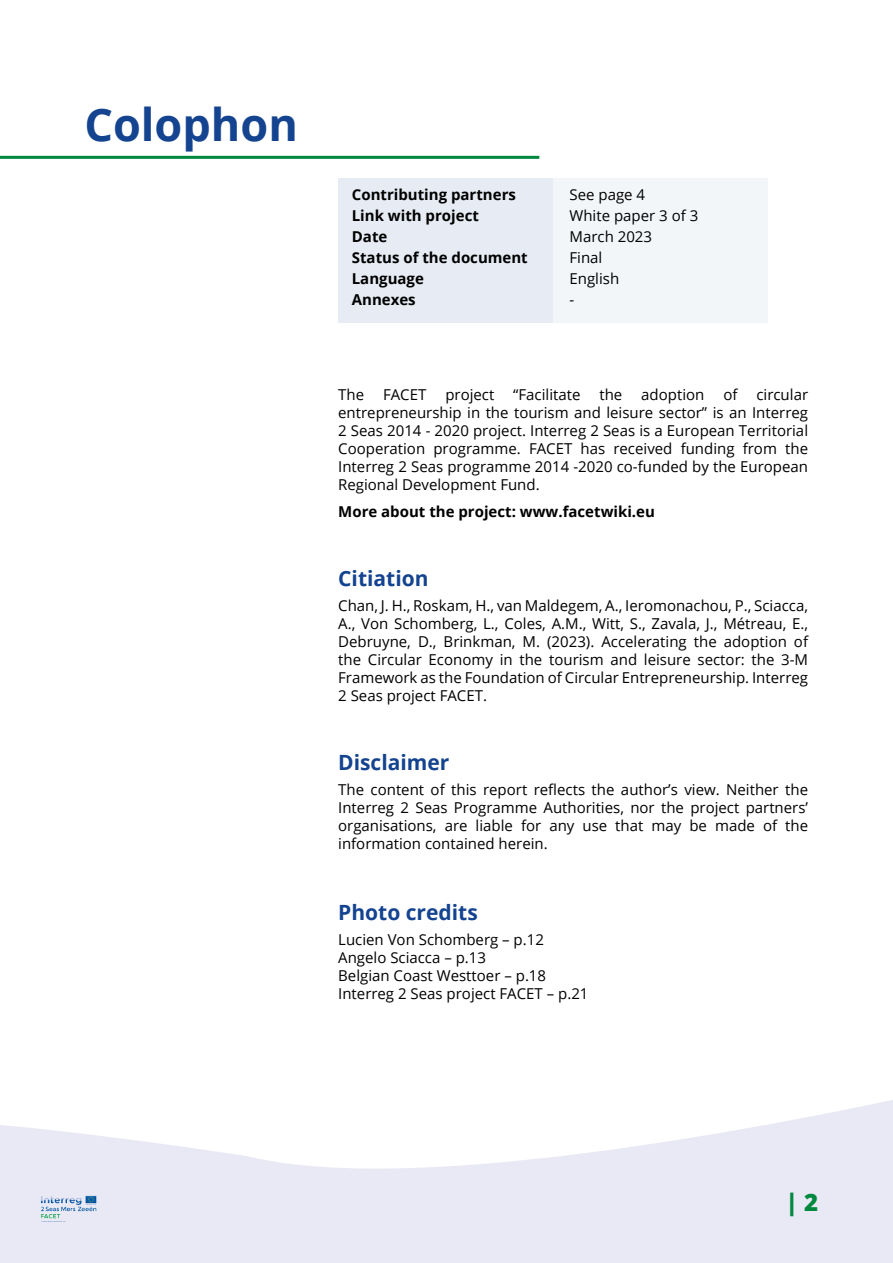
<style>
.page{position:relative;width:893px;height:1263px;background:#fff}
.page>*{position:absolute;margin:0;border:0;box-sizing:border-box;transform-origin:0 0}
.t1{font:700 45px "Open Sans";color:#144390}
.t2{font:800 24px "Open Sans";color:#00883e}
.t3{font:700 21px "Open Sans";color:#144390}
.t4{font:15px/18px "Open Sans";color:#000;text-align:justify}
.t5{font:700 15px/21px "Open Sans";color:#000}
</style>
<div class="page">
<svg style="left:0;top:1100px;width:893px;height:163px;fill:#e9e9f5"></svg>
<img style="left:28px;top:1180px;width:81px;height:57px">
<div style="left:338px;top:179px;width:215px;height:144px;background:#e7ecf4"></div>
<div style="left:553px;top:179px;width:215px;height:144px;background:#f3f6f9"></div>
<hr style="left:0;top:156px;width:539px;height:3px;background:#00883e">
<h1 class="t1" style="left:84px;top:93px;width:215px">Colophon</h1>
<p class="t5" style="left:352px;top:184px;width:177px">Contributing partners<br>Link with project<br>Date<br>Status of the document<br>Language<br>Annexes</p>
<p class="t4" style="left:570px;top:184px;width:130px;line-height:21px;text-align:left">See page 4<br>White paper 3 of 3<br>March 2023<br>Final<br>English<br>-</p>
<p class="t4" style="left:338px;top:385px;width:27px">The</p>
<p class="t4" style="left:383px;top:385px;width:45px">FACET</p>
<p class="t4" style="left:445px;top:385px;width:51px">project</p>
<p class="t4" style="left:513px;top:385px;width:69px">“Facilitate</p>
<p class="t4" style="left:599px;top:385px;width:24px">the</p>
<p class="t4" style="left:641px;top:385px;width:65px">adoption</p>
<p class="t4" style="left:723px;top:385px;width:16px">of</p>
<p class="t4" style="left:338px;top:385px;width:471px;text-indent:418px">circular entrepreneurship in the tourism and leisure sector” is an Interreg 2 Seas 2014 - 2020 project. Interreg 2 Seas is a European Territorial Cooperation programme. FACET has received funding from the Interreg 2 Seas programme 2014 -2020 co-funded by the European Regional Development Fund.</p>
<p class="t5" style="left:338px;top:501px;width:318px">More about the project: www.facetwiki.eu</p>
<h3 class="t3" style="left:338px;top:564px;width:92px">Citiation</h3>
<p class="t4" style="left:338px;top:596px;width:471px">Chan, J. H., Roskam, H., van Maldegem, A., Ieromonachou, P., Sciacca, A., Von Schomberg, L., Coles, A.M., Witt, S., Zavala, J., Métreau, E., Debruyne, D., Brinkman, M. (2023). Accelerating the adoption of the Circular Economy in the tourism and leisure sector: the 3-M Framework as the Foundation of Circular Entrepreneurship. Interreg 2 Seas project FACET.</p>
<h3 class="t3" style="left:338px;top:748px;width:113px">Disclaimer</h3>
<p class="t4" style="left:338px;top:780px;width:471px">The content of this report reflects the author’s view. Neither the Interreg 2 Seas Programme Authorities, nor the project partners’ organisations, are liable for any use that may be made of the information contained herein.</p>
<h3 class="t3" style="left:338px;top:898px;width:141px">Photo credits</h3>
<p class="t4" style="left:338px;top:930px;width:252px;text-align:left">Lucien Von Schomberg – p.12<br>Angelo Sciacca – p.13<br>Belgian Coast Westtoer – p.18<br>Interreg 2 Seas project FACET – p.21</p>
<h2 class="t2" style="left:786px;top:1184px;width:34px">| 2</h2>
</div>
